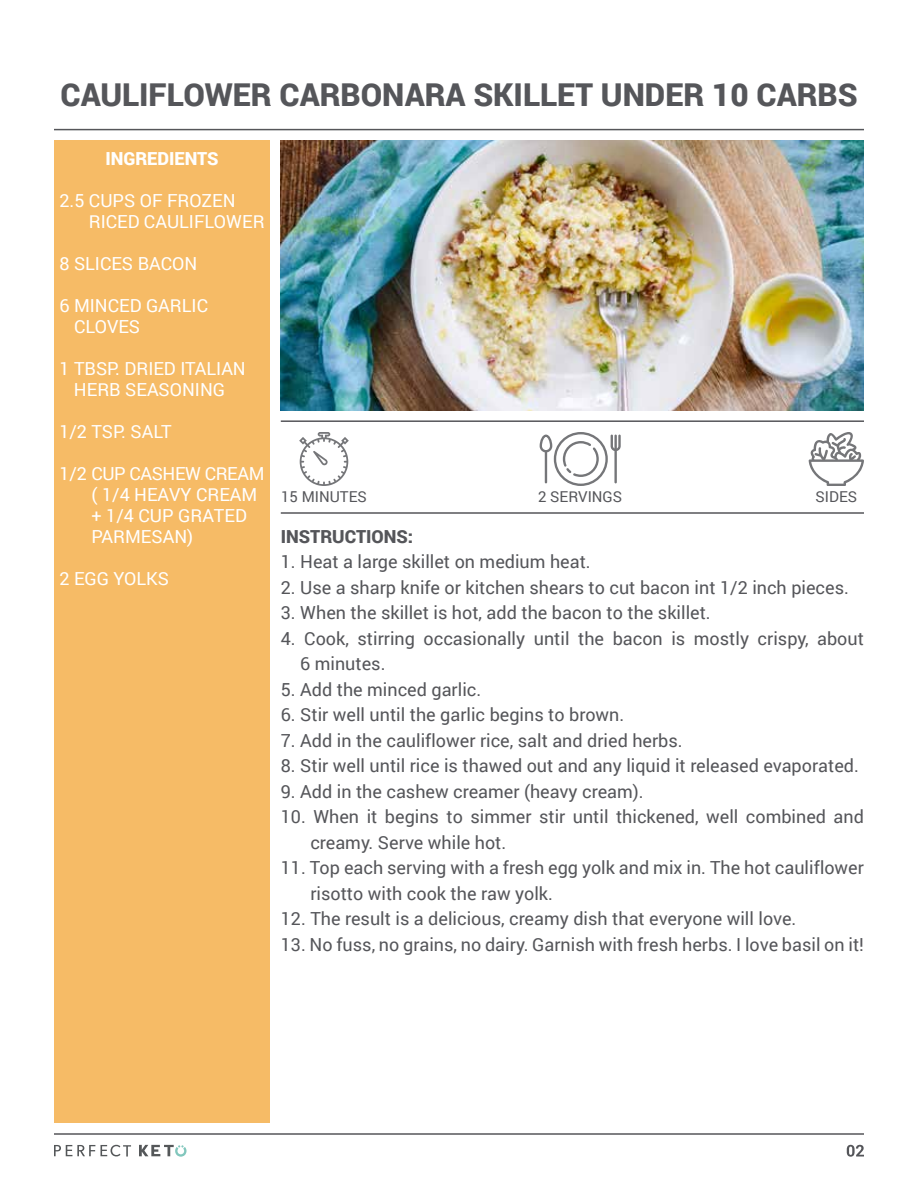
<style>
.page{position:relative;width:918px;height:1188px;background:#fff}
.page>*{position:absolute;margin:0;border:0;box-sizing:border-box;transform-origin:0 0}
.t1{font:900 31.5px "Roboto";color:#55565a}
.t2{font:18px/25.5px "Roboto";color:#55565a}
.t3{font:18px/21px "Roboto";color:#fff}
.t4{font:900 18px "Roboto";color:#55565a}
.t5{font:900 18px "Roboto";color:#fff}
.t6{font:15px "Roboto";color:#55565a}
</style>
<div class="page">
<hr style="left:54px;top:129px;width:810px;height:1px;background:#55565a">
<div style="left:54px;top:140px;width:216px;height:983px;background:#f6bb66"></div>
<img style="left:281px;top:140px;width:583px;height:270px">
<hr style="left:281px;top:420px;width:583px;height:2px;background:#55565a">
<hr style="left:54px;top:1133px;width:810px;height:2px;background:#55565a">
<hr style="left:281px;top:512px;width:583px;height:2px;background:#55565a">
<svg style="left:299px;top:432px;width:50px;height:54px"></svg>
<svg style="left:540px;top:432px;width:81px;height:54px"></svg>
<svg style="left:54px;top:1145px;width:41px;height:11px"></svg>
<svg style="left:101px;top:1145px;width:30px;height:12px"></svg>
<svg style="left:139px;top:1145px;width:48px;height:12px"></svg>
<svg style="left:809px;top:432px;width:55px;height:54px"></svg>
<svg style="left:847px;top:1145px;width:17px;height:12px"></svg>
<h1 class="t1" style="left:60px;top:72px;width:281px">CAULIFLOWER CARBO</h1>
<h1 class="t1" style="left:382px;top:72px;width:477px">NARA SKI LLET UNDER 10 CARBS</h1>
<p class="t5" style="left:105px;top:146px;width:114px">INGREDIENTS</p>
<p class="t3" style="left:89px;top:189px;width:177px;text-indent:-29px">2.5 cups of frozen riced cauliflower</p>
<p class="t3" style="left:59px;top:252px;width:139px">8 slices bacon</p>
<p class="t3" style="left:74px;top:294px;width:136px;text-indent:-15px">6 m inced garlic cloves</p>
<p class="t3" style="left:59px;top:357px;width:188px;text-align:center">1 tbsp. dried Italian<br>Herb seasoning</p>
<p class="t3" style="left:59px;top:420px;width:110px">1/2 tsp. salt</p>
<p class="t3" style="left:92px;top:462px;width:160px;text-indent:-32px">1/2 cup cashew cream ( 1/4 heavy cream + 1/4 cup grated parm esan)</p>
<p class="t3" style="left:59px;top:567px;width:111px">2 egg yolks</p>
<p class="t6" style="left:281px;top:486px;width:87px">15 minutes</p>
<p class="t6" style="left:538px;top:486px;width:86px">2 servings</p>
<p class="t4" style="left:281px;top:524px;width:75px">INSTRUCTIO</p>
<p class="t4" style="left:384px;top:524px;width:31px">NS:</p>
<p class="t2" style="left:281px;top:548px;width:311px">1. Heat a large skillet on medium heat.</p>
<p class="t2" style="left:281px;top:574px;width:570px">2. Use a sharp knife or kitchen shears to cut bacon int 1/2 inch pieces.</p>
<p class="t2" style="left:281px;top:599px;width:431px">3. When the skillet is hot, add the bacon to the skillet.</p>
<p class="t2" style="left:300px;top:625px;width:565px;text-indent:-19px">4. Cook, stirring occasionally until the bacon is mostly crispy, about<br>6 minutes.</p>
<p class="t2" style="left:281px;top:676px;width:202px">5. Add the minced garlic.</p>
<p class="t2" style="left:281px;top:701px;width:345px">6. Stir well until the garlic begins to brown.</p>
<p class="t2" style="left:281px;top:727px;width:403px">7. Add in the cauliflower rice, salt and dried herbs.</p>
<p class="t2" style="left:281px;top:752px;width:580px">8. Stir well until rice is thawed out and any liquid it released evaporated.</p>
<p class="t2" style="left:281px;top:778px;width:364px">9. Add in the cashew creamer (heavy cream).</p>
<p class="t2" style="left:310px;top:803px;width:555px;text-indent:-30px">10. When it begins to simmer stir until thickened, well combined and creamy. Serve while hot.</p>
<p class="t2" style="left:310px;top:854px;width:555px;text-indent:-30px">11. Top each serving with a fresh egg yolk and mix in. The hot cauliflower risotto with cook the raw yolk.</p>
<p class="t2" style="left:281px;top:905px;width:517px">12. The result is a delicious, creamy dish that everyone will love.</p>
<p class="t2" style="left:281px;top:931px;width:585px">13. No fuss, no grains, no dairy. Garnish with fresh herbs. I love basil on it!</p>
<p class="t6" style="left:816px;top:486px;width:43px">Sides</p>
</div>
